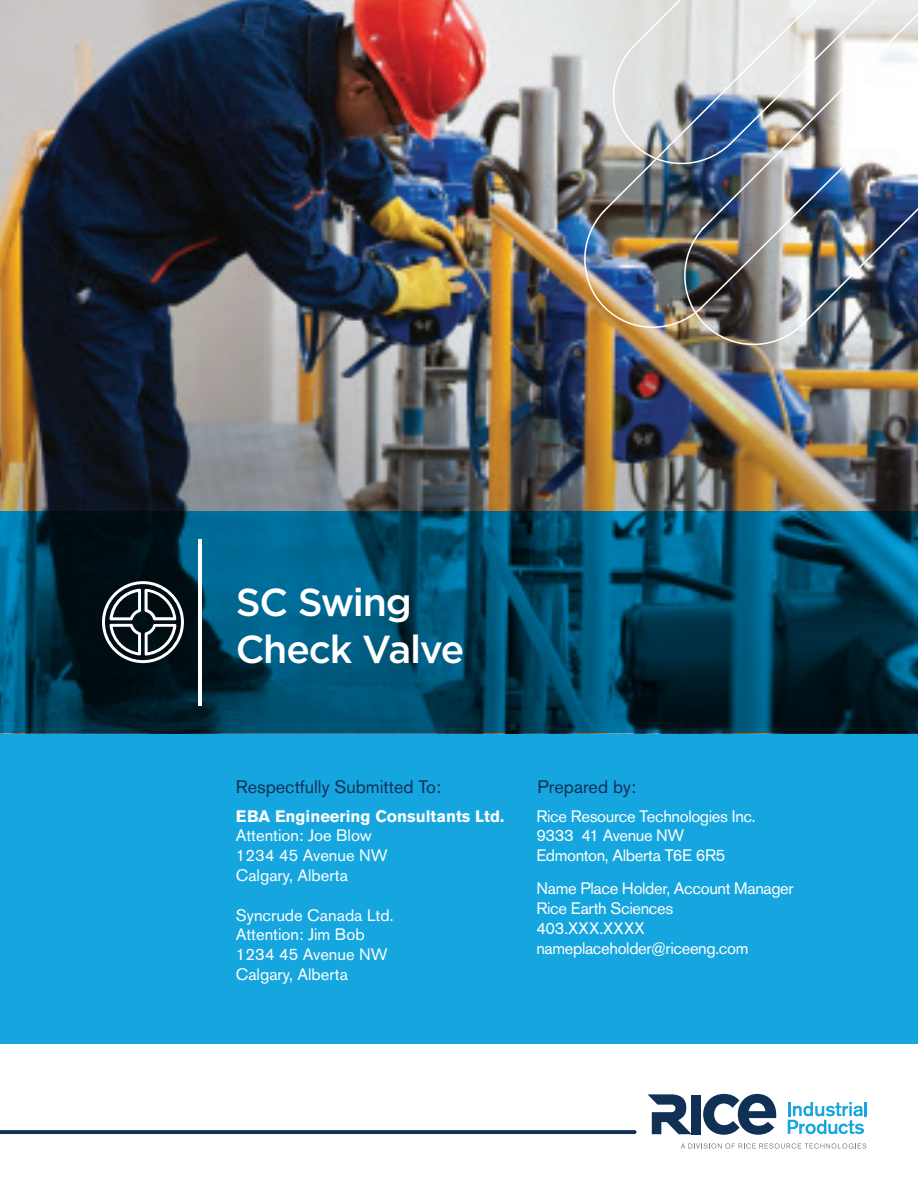
<style>
.page{position:relative;width:918px;height:1188px;background:#fff}
.page>*{position:absolute;margin:0;border:0;box-sizing:border-box;transform-origin:0 0}
.Subhead{font:500 39px "Gotham";letter-spacing:-.035em;color:#fff}
.t1{font:18px "Akzidenz Grotesk Std";color:#113056}
.Body_copy_grey{font:16.5px/19.8px "Akzidenz Grotesk Std";letter-spacing:-.015em;color:#fff}
.t2{font:700 16.5px "Akzidenz Grotesk Std";color:#fff}
</style>
<div class="page">
<img style="left:0;top:0;width:918px;height:735px">
<svg style="left:0;top:511px;width:918px;height:222px"></svg>
<img style="left:576px;top:0;width:100px;height:334px">
<svg style="left:605px;top:0;width:71px;height:170px"></svg>
<img style="left:676px;top:0;width:242px;height:351px">
<svg style="left:788px;top:1102px;width:79px;height:32px"></svg>
<svg style="left:681px;top:1143px;width:185px;height:6px"></svg>
<svg style="left:703px;top:1094px;width:73px;height:41px"></svg>
<div style="left:691px;top:1095px;width:9px;height:39px;background:#113056"></div>
<svg style="left:648px;top:1094px;width:43px;height:40px"></svg>
<svg style="left:0;top:1130px;width:637px;height:4px"></svg>
<div style="left:0;top:735px;width:918px;height:309px;background:#16a6df"></div>
<hr style="left:198px;top:539px;width:4px;height:166px;background:#fff">
<svg style="left:102px;top:581px;width:82px;height:82px"></svg>
<p class="Subhead" style="left:236px;top:576px;width:178px">SC Swing</p>
<p class="Subhead" style="left:236px;top:623px;width:230px">Check Valve</p>
<p class="t1" style="left:236px;top:776px;width:207px">Respectfully Submitted To:</p>
<p class="t1" style="left:538px;top:776px;width:100px">Prepared by:</p>
<p class="t2" style="left:236px;top:806px;width:270px">EBA Engineering Consultants Ltd.</p>
<p class="Body_copy_grey" style="left:236px;top:826px;width:153px">Attention: Joe Blow<br>1234 45 Avenue NW<br>Calgary, Alberta</p>
<p class="Body_copy_grey" style="left:236px;top:905px;width:159px">Syncrude Canada Ltd.</p>
<p class="Body_copy_grey" style="left:236px;top:925px;width:130px">Attention: Jim Bob</p>
<p class="Body_copy_grey" style="left:236px;top:944px;width:153px">1234 45 Avenue NW</p>
<p class="Body_copy_grey" style="left:236px;top:964px;width:114px">Calgary, Alberta</p>
<p class="Body_copy_grey" style="left:536px;top:806px;width:221px">Rice Resource Technologies Inc.<br>9333 41 Avenue NW<br>Edmonton, Alberta T6E 6R5</p>
<p class="Body_copy_grey" style="left:536px;top:879px;width:259px">Name Place Holder, Account Manager<br>Rice Earth Sciences<br>403.XXX.XXXX nameplaceholder@riceeng.com</p>
</div>
